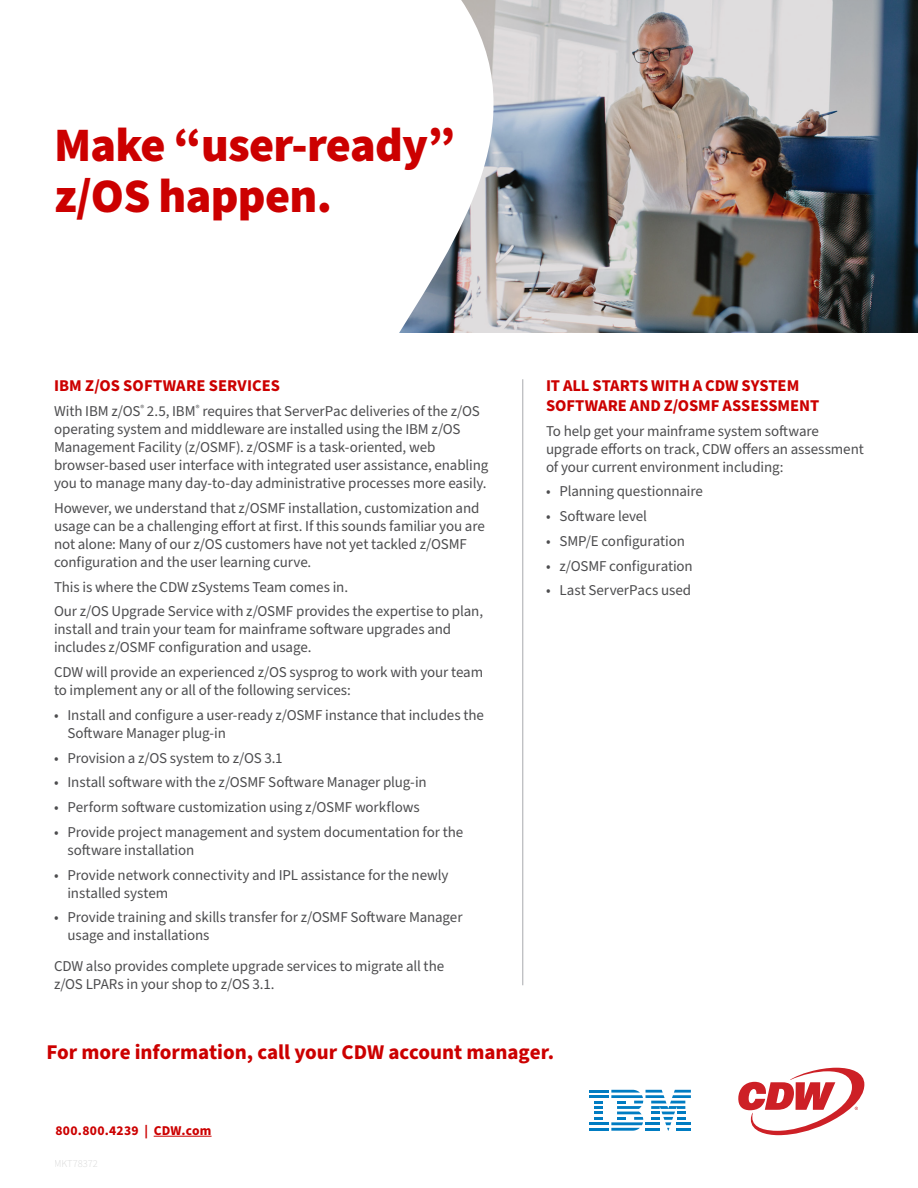
<style>
.page{position:relative;width:918px;height:1188px;background:#fff}
.page>*{position:absolute;margin:0;border:0;box-sizing:border-box;transform-origin:0 0}
.t1{font:900 48px/51px "Source Sans Pro";letter-spacing:-.015em;color:#c00}
.t2{font:700 21px "Source Sans Pro";color:#c00}
.Paragraph_Style_1{font:700 16.5px/19.5px "Source Sans Pro";letter-spacing:-.005em;color:#c00}
.Body_10_12{font:15px/18px "Source Sans Pro";letter-spacing:-.01em;color:#4d4d4f}
.t3{font:700 13.5px "Source Sans Pro";letter-spacing:.015em;color:#c00}
</style>
<div class="page">
<hr style="left:523px;top:379px;width:1px;height:606px;background:#a8a9ad">
<hr style="left:154px;top:1136px;width:58px;height:1px;background:#c00">
<svg style="left:738px;top:1068px;width:126px;height:67px"></svg>
<img style="left:547px;top:0;width:371px;height:333px">
<svg style="left:399px;top:0;width:148px;height:333px"></svg>
<hr style="left:589px;top:1090px;width:20px;height:3px;background:#007cc2">
<hr style="left:589px;top:1095px;width:20px;height:3px;background:#007cc2">
<hr style="left:589px;top:1128px;width:20px;height:3px;background:#007cc2">
<hr style="left:589px;top:1122px;width:20px;height:3px;background:#007cc2">
<svg style="left:594px;top:1101px;width:9px;height:19px"></svg>
<svg style="left:611px;top:1090px;width:80px;height:41px"></svg>
<p class="t1" style="left:54px;top:121px;width:403px">Make “user-ready” z/OS happen.</p>
<p class="Paragraph_Style_1" style="left:54px;top:376px;width:228px">IBM Z/OS SOFTWARE SERVICES</p>
<p class="Body_10_12" style="left:54px;top:403px;width:436px">With IBM z/OS<sup>®</sup> 2.5, IBM<sup>®</sup> requires that ServerPac deliveries of the z/OS operating system and middleware are installed using the IBM z/OS Management Facility (z/OSMF). z/OSMF is a task-oriented, web browser-based user interface with integrated user assistance, enabling you to manage many day-to-day administrative processes more easily.</p>
<p class="Body_10_12" style="left:54px;top:499px;width:432px">However, we understand that z/OSMF installation, customization and usage can be a challenging effort at first. If this sounds familiar you are not alone: Many of our z/OS customers have not yet tackled z/OSMF configuration and the user learning curve.</p>
<p class="Body_10_12" style="left:54px;top:578px;width:296px">This is where the CDW zSystems Team comes in.</p>
<p class="Body_10_12" style="left:54px;top:603px;width:431px">Our z/OS Upgrade Service with z/OSMF provides the expertise to plan, install and train your team for mainframe software upgrades and includes z/OSMF configuration and usage.</p>
<p class="Body_10_12" style="left:54px;top:664px;width:431px">CDW will provide an experienced z/OS sysprog to work with your team to implement any or all of the following services:</p>
<p class="Body_10_12" style="left:68px;top:706px;width:418px;text-indent:-14px">• Install and configure a user-ready z/OSMF instance that includes the<br>Software Manager plug-in</p>
<p class="Body_10_12" style="left:54px;top:749px;width:230px">• Provision a z/OS system to z/OS 3.1</p>
<p class="Body_10_12" style="left:54px;top:774px;width:374px">• Install software with the z/OSMF Software Manager plug-in</p>
<p class="Body_10_12" style="left:54px;top:799px;width:367px">• Perform software customization using z/OSMF workflows</p>
<p class="Body_10_12" style="left:68px;top:823px;width:397px;text-indent:-14px">• Provide project management and system documentation for the software installation</p>
<p class="Body_10_12" style="left:68px;top:866px;width:382px;text-indent:-14px">• Provide network connectivity and IPL assistance for the newly installed system</p>
<p class="Body_10_12" style="left:68px;top:909px;width:397px;text-indent:-14px">• Provide training and skills transfer for z/OSMF Software Manager usage and installations</p>
<p class="Body_10_12" style="left:54px;top:958px;width:392px">CDW also provides complete upgrade services to migrate all the z/OS LPARs in your shop to z/OS 3.1.</p>
<p class="Paragraph_Style_1" style="left:546px;top:376px;width:275px">IT ALL STARTS WITH A CDW SYSTEM<br>SOFTWARE AND Z/OSMF ASSESSMENT</p>
<p class="Body_10_12" style="left:546px;top:422px;width:319px">To help get your mainframe system software upgrade efforts on track, CDW offers an assessment of your current environment including:</p>
<p class="Body_10_12" style="left:546px;top:483px;width:158px">• Planning questionnaire</p>
<p class="Body_10_12" style="left:546px;top:508px;width:103px">• Software level</p>
<p class="Body_10_12" style="left:546px;top:532px;width:141px">• SMP/E configuration</p>
<p class="Body_10_12" style="left:546px;top:557px;width:148px">• z/OSMF configuration</p>
<p class="Body_10_12" style="left:546px;top:582px;width:147px">• Last ServerPacs used</p>
<p class="t2" style="left:46px;top:1038px;width:509px">For more information, call your CDW account manager.</p>
<p class="t3" style="left:56px;top:1122px;width:158px">800.800.4239 | CDW.com</p>
</div>
